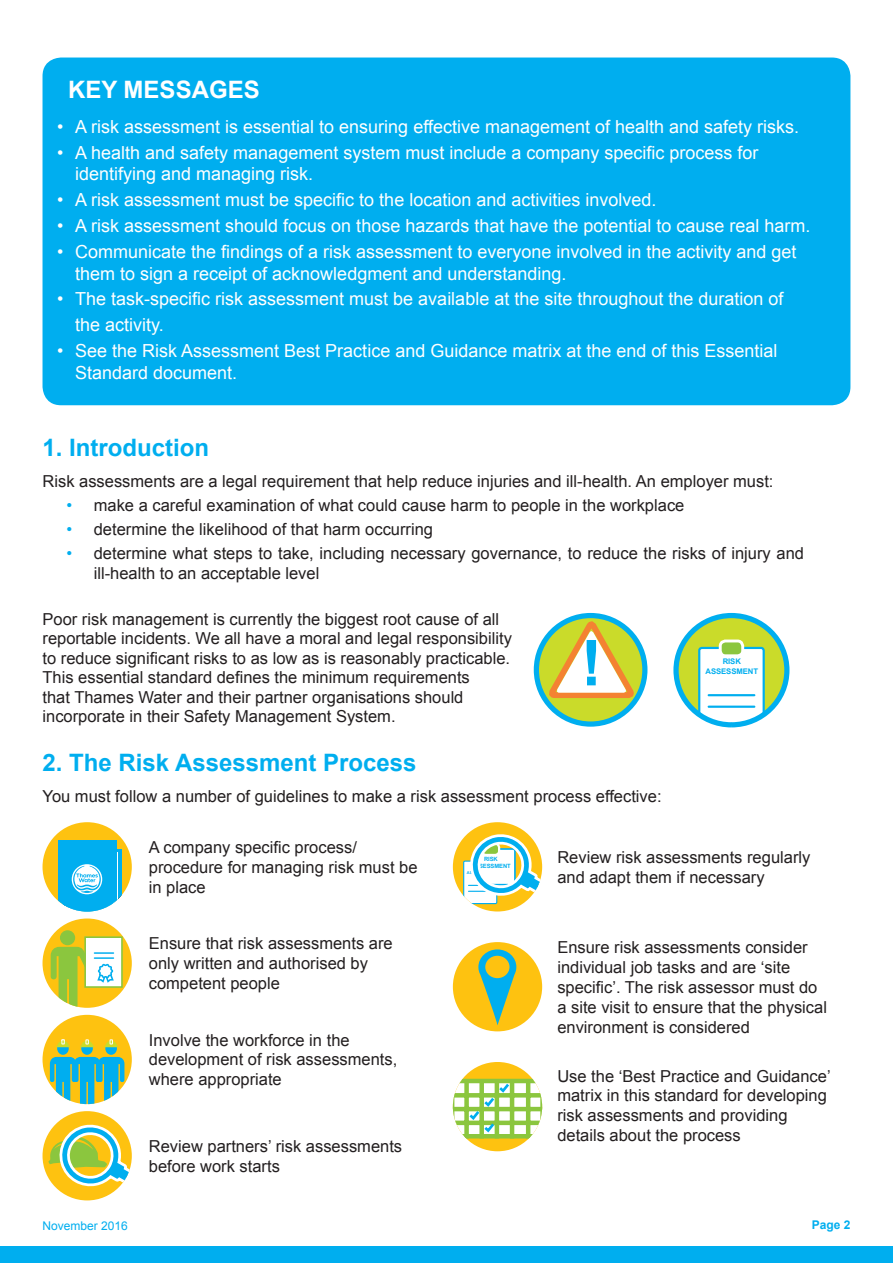
<style>
.page{position:relative;width:893px;height:1263px;background:#fff}
.page>*{position:absolute;margin:0;border:0;box-sizing:border-box;transform-origin:0 0}
.t1{font:700 63.3px "Arial";color:#00aeef}
.t2{font:700 24px "Arial";color:#00aeef}
.t3{font:700 24px "Arial";color:#fff}
.t4{font:18px/21.6px "Arial";color:#fff}
.t5{font:16.5px/19.8px "Arial";color:#231f20}
.t6{font:12px "Arial";color:#00aeef}
.t7{font:700 12px "Arial";color:#00aeef}
.t8{font:700 7.8px/9.3px "Arial";letter-spacing:-.01em;color:#00aeef;text-align:center}
.t9{font:700 5.85px/7.1px "Arial";letter-spacing:-.01em;color:#00aeef;text-align:center}
.t10{font:700 3.9px "Arial";color:#00aeef}
.s1{color:#00aeef}
</style>
<div class="page">
<svg style="left:536px;top:615px;width:109px;height:109px"></svg>
<div style="left:534px;top:613px;width:113px;height:114px;border:5px solid #00aeef;border-radius:50%"></div>
<svg style="left:545px;top:618px;width:89px;height:96px"></svg>
<div style="left:0;top:1246px;width:893px;height:17px;background:#00aeef"></div>
<div style="left:43px;top:58px;width:807px;height:347px;background:#00aeef;border-radius:19px"></div>
<svg style="left:676px;top:615px;width:111px;height:110px;fill:#cadb2a"></svg>
<svg style="left:698px;top:647px;width:67px;height:78px"></svg>
<div style="left:720px;top:641px;width:23px;height:15px;background:#8bc63e;border-radius:5px"></div>
<div style="left:719px;top:639px;width:25px;height:18px;border:3px solid #fff;border-radius:5px"></div>
<hr style="left:709px;top:694px;width:45px;height:2px;background:#00aeef">
<hr style="left:709px;top:706px;width:45px;height:2px;background:#00aeef">
<div style="left:673px;top:613px;width:116px;height:114px;border:5px solid #00aeef;border-radius:50%"></div>
<div style="left:43px;top:822px;width:89px;height:89px;background:#fec210;border-radius:50%"></div>
<div style="left:58px;top:840px;width:59px;height:71px;background:#00aeef"></div>
<svg style="left:63px;top:849px;width:59px;height:62px"></svg>
<div style="left:43px;top:918px;width:89px;height:90px;background:#fec210;border-radius:50%"></div>
<div style="left:60px;top:930px;width:15px;height:15px;background:#8bc63e;border-radius:50%"></div>
<div style="left:85px;top:937px;width:37px;height:50px;background:#fff"></div>
<div style="left:84px;top:936px;width:39px;height:52px;border:2px solid #8bc63e"></div>
<svg style="left:51px;top:947px;width:63px;height:61px"></svg>
<div style="left:43px;top:1015px;width:89px;height:89px;background:#fec210;border-radius:50%"></div>
<svg style="left:57px;top:1042px;width:12px;height:13px"></svg>
<svg style="left:81px;top:1042px;width:12px;height:13px"></svg>
<svg style="left:105px;top:1042px;width:12px;height:13px"></svg>
<svg style="left:50px;top:1057px;width:74px;height:47px"></svg>
<svg style="left:80px;top:1039px;width:14px;height:8px"></svg>
<svg style="left:104px;top:1039px;width:14px;height:8px"></svg>
<svg style="left:56px;top:1039px;width:14px;height:8px"></svg>
<div style="left:43px;top:1111px;width:89px;height:89px;background:#fec210;border-radius:50%"></div>
<svg style="left:48px;top:1120px;width:84px;height:80px"></svg>
<div style="left:453px;top:822px;width:89px;height:89px;background:#fec210;border-radius:50%"></div>
<div style="left:463px;top:860px;width:34px;height:44px;border:1px solid #00aeef"></div>
<svg style="left:465px;top:830px;width:77px;height:81px"></svg>
<div style="left:453px;top:942px;width:89px;height:89px;background:#fec210;border-radius:50%"></div>
<svg style="left:478px;top:949px;width:38px;height:76px"></svg>
<div style="left:453px;top:1062px;width:89px;height:89px;background:#fec210;border-radius:50%"></div>
<svg style="left:453px;top:1075px;width:89px;height:68px"></svg>
<h2 class="t3" style="left:68px;top:74px;width:193px">KEY MESSAGES</h2>
<p class="t4" style="left:57px;top:116px;width:744px">• A risk assessment is essential to ensuring effective management of health and safety risks.</p>
<p class="t4" style="left:75px;top:142px;width:685px;text-indent:-18px">• A health and safety management system must include a company specific process for identifying and managing risk.</p>
<p class="t4" style="left:57px;top:189px;width:601px">• A risk assessment must be specific to the location and activities involved.</p>
<p class="t4" style="left:57px;top:215px;width:755px">• A risk assessment should focus on those hazards that have the potential to cause real harm.</p>
<p class="t4" style="left:75px;top:241px;width:723px;text-indent:-18px">• Communicate the findings of a risk assessment to everyone involved in the activity and get them to sign a receipt of acknowledgment and understanding.</p>
<p class="t4" style="left:75px;top:286px;width:710px;line-height:25.8px;text-indent:-18px">• The task-specific risk assessment must be available at the site throughout the duration of the activity.</p>
<p class="t4" style="left:75px;top:340px;width:704px;text-indent:-18px">• See the Risk Assessment Best Practice and Guidance matrix at the end of this Essential<br>Standard document.</p>
<h2 class="t2" style="left:43px;top:431px;width:168px">1. Introduction</h2>
<p class="t5" style="left:43px;top:471px;width:732px">Risk assessments are a legal requirement that help reduce injuries and ill-health. An employer must:</p>
<p class="t5" style="left:67px;top:495px;width:619px"><span class="s1">•</span> make a careful examination of what could cause harm to people in the workplace</p>
<p class="t5" style="left:67px;top:519px;width:368px"><span class="s1">•</span> determine the likelihood of that harm occurring</p>
<p class="t5" style="left:94px;top:544px;width:712px;text-indent:-27px"><span class="s1">•</span> determine what steps to take, including necessary governance, to reduce the risks of injury and ill-health to an acceptable level</p>
<p class="t5" style="left:43px;top:609px;width:471px">Poor risk management is currently the biggest root cause of all reportable incidents. We all have a moral and legal responsibility to reduce significant risks to as low as is reasonably practicable.<br>This essential standard defines the minimum requirements<br>that Thames Water and their partner organisations should incorporate in their Safety Management System.</p>
<h2 class="t2" style="left:43px;top:746px;width:375px">2. The Risk Assessment Process</h2>
<p class="t5" style="left:43px;top:786px;width:621px">You must follow a number of guidelines to make a risk assessment process effective:</p>
<p class="t5" style="left:149px;top:837px;width:270px">A company specific process/ procedure for managing risk must be in place</p>
<h1 class="t1" style="left:581px;top:621px;width:23px">!</h1>
<p class="t8" style="left:706px;top:657px;width:54px">RISK<br>ASSESSMENT</p>
<p class="t5" style="left:557px;top:847px;width:255px">Review risk assessments regularly and adapt them if necessary</p>
<p class="t9" style="left:471px;top:856px;width:41px">RISK<br>ASSESSMENT</p>
<p class="t10" style="left:476px;top:865px;width:11px">RISK</p>
<p class="t5" style="left:149px;top:934px;width:245px">Ensure that risk assessments are only written and authorised by competent people</p>
<p class="t5" style="left:149px;top:1030px;width:250px">Involve the workforce in the development of risk assessments, where appropriate</p>
<p class="t5" style="left:149px;top:1136px;width:255px">Review partners’ risk assessments before work starts</p>
<p class="t5" style="left:557px;top:938px;width:271px">Ensure risk assessments consider individual job tasks and are ‘site specific’. The risk assessor must do a site visit to ensure that the physical environment is considered</p>
<p class="t5" style="left:557px;top:1066px;width:275px">Use the ‘Best Practice and Guidance’ matrix in this standard for developing risk assessments and providing details about the process</p>
<p class="t6" style="left:43px;top:1217px;width:87px">November 2016</p>
<p class="t7" style="left:812px;top:1217px;width:40px">Page 2</p>
</div>
